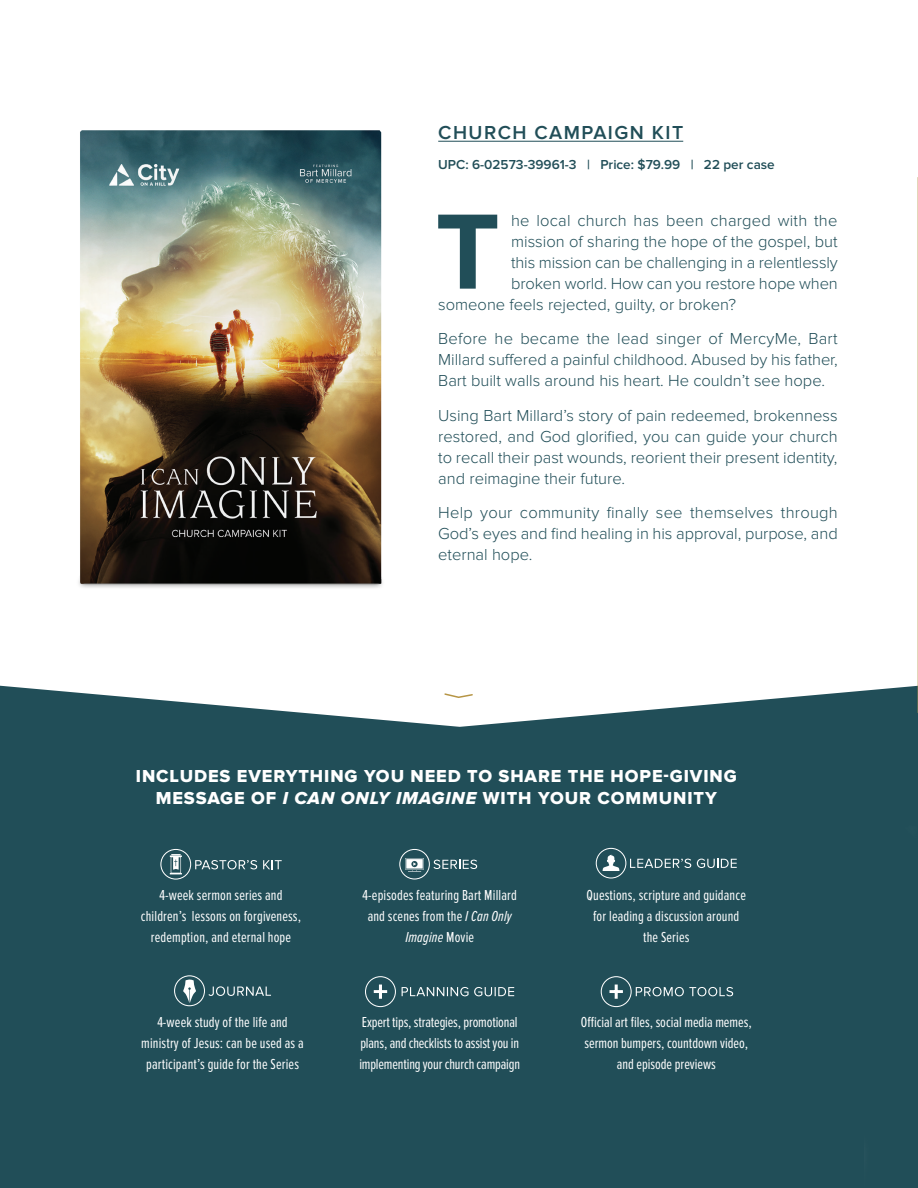
<style>
.page{position:relative;width:918px;height:1188px;background:#fff}
.page>*{position:absolute;margin:0;border:0;box-sizing:border-box;transform-origin:0 0}
.paragraph{font:700 111px "Proxima Nova";color:#214e58}
.paragraph-2{font:600 19.5px "Proxima Nova";letter-spacing:.075em;color:#214e58}
.t1{font:18px/21.6px "Proxima Nova Extrabld";letter-spacing:.05em;color:#fff;text-align:center}
.paragraph-3{font:300 16.5px/21px "Proxima Nova";color:#214e58;text-align:justify}
.paragraph-4{font:15px/21px "Proxima Nova Ex Cn";letter-spacing:.01em;color:#fff;text-align:center}
.paragraph-5{font:15px/21px "Proxima Nova Ex Cn";letter-spacing:-.01em;color:#fff}
.paragraph-6{font:600 13.5px "Proxima Nova";color:#214e58}
.s1{font-family:"Proxima Nova Extrabld It"}
.s2{font-style:italic}
</style>
<div class="page">
<div style="left:0;top:686px;width:864px;height:502px;background:#214e58"></div>
<hr style="left:917px;top:177px;width:1px;height:536px;background:#b69545">
<img style="left:864px;top:581px;width:54px;height:607px">
<hr style="left:438px;top:141px;width:245px;height:1px;background:#214e58">
<svg style="left:160px;top:849px;width:97px;height:31px;background:#3e656e"></svg>
<svg style="left:263px;top:860px;width:19px;height:9px"></svg>
<svg style="left:399px;top:849px;width:78px;height:31px;background:#456b73"></svg>
<svg style="left:697px;top:859px;width:40px;height:9px"></svg>
<svg style="left:596px;top:848px;width:95px;height:31px;background:#3f666e"></svg>
<svg style="left:174px;top:975px;width:97px;height:31px;background:#40676f"></svg>
<svg style="left:402px;top:987px;width:112px;height:9px"></svg>
<svg style="left:365px;top:976px;width:31px;height:31px"></svg>
<svg style="left:601px;top:976px;width:132px;height:31px;background:#386069"></svg>
<img style="left:79px;top:130px;width:304px;height:458px">
<svg style="left:443px;top:692px;width:31px;height:7px"></svg>
<p class="paragraph-2" style="left:438px;top:121px;width:247px">CHURCH CAMPAIGN KIT</p>
<p class="paragraph-6" style="left:438px;top:156px;width:338px">UPC: 6-02573-39961-3 | Price: $79.99 | 22 per case</p>
<p class="paragraph" style="left:435px;top:188px;width:66px">T</p>
<p class="paragraph-3" style="left:511px;top:210px;width:328px">he local church has been charged with the</p>
<p class="paragraph-3" style="left:511px;top:231px;width:328px">mission of sharing the hope of the gospel, but</p>
<p class="paragraph-3" style="left:511px;top:252px;width:328px">this mission can be challenging in a relentlessly</p>
<p class="paragraph-3" style="left:511px;top:273px;width:328px">broken world. How can you restore hope when</p>
<p class="paragraph-3" style="left:438px;top:294px;width:300px">someone feels rejected, guilty, or broken?</p>
<p class="paragraph-3" style="left:438px;top:328px;width:401px">Before he became the lead singer of MercyMe, Bart Millard suffered a painful childhood. Abused by his father, Bart built walls around his heart. He couldn’t see hope.</p>
<p class="paragraph-3" style="left:438px;top:405px;width:401px">Using Bart Millard’s story of pain redeemed, brokenness restored, and God glorified, you can guide your church to recall their past wounds, reorient their present identity, and reimagine their future.</p>
<p class="paragraph-3" style="left:438px;top:502px;width:401px">Help your community finally see themselves through God’s eyes and find healing in his approval, purpose, and eternal hope.</p>
<p class="t1" style="left:136px;top:766px;width:602px">INCLUDES EVERYTHING YOU NEED TO SHARE THE HOPE-GIVING<br>MESSAGE OF <span class="s1">I CAN ONLY IMAGINE</span> WITH YOUR COMMUNITY</p>
<p class="paragraph-4" style="left:141px;top:885px;width:162px">4-week sermon series and children’s lessons on forgiveness, redemption, and eternal hope</p>
<p class="paragraph-4" style="left:587px;top:885px;width:161px">Questions, scripture and guidance for leading a discussion around the Series</p>
<p class="paragraph-4" style="left:363px;top:885px;width:156px">4-episodes featuring Bart Millard and scenes from the <span class="s2">I Can Only<br>Imagine</span> Movie</p>
<p class="paragraph-4" style="left:141px;top:1012px;width:164px">4-week study of the life and ministry of Jesus: can be used as a participant’s guide for the Series</p>
<p class="paragraph-4" style="left:581px;top:1012px;width:172px">Official art files, social media memes, sermon bumpers, countdown video, and episode previews</p>
<p class="paragraph-5" style="left:359px;top:1012px;width:162px">Expert tips, strategies, promotional plans, and checklists to assist you in implementing your church campaign</p>
</div>
